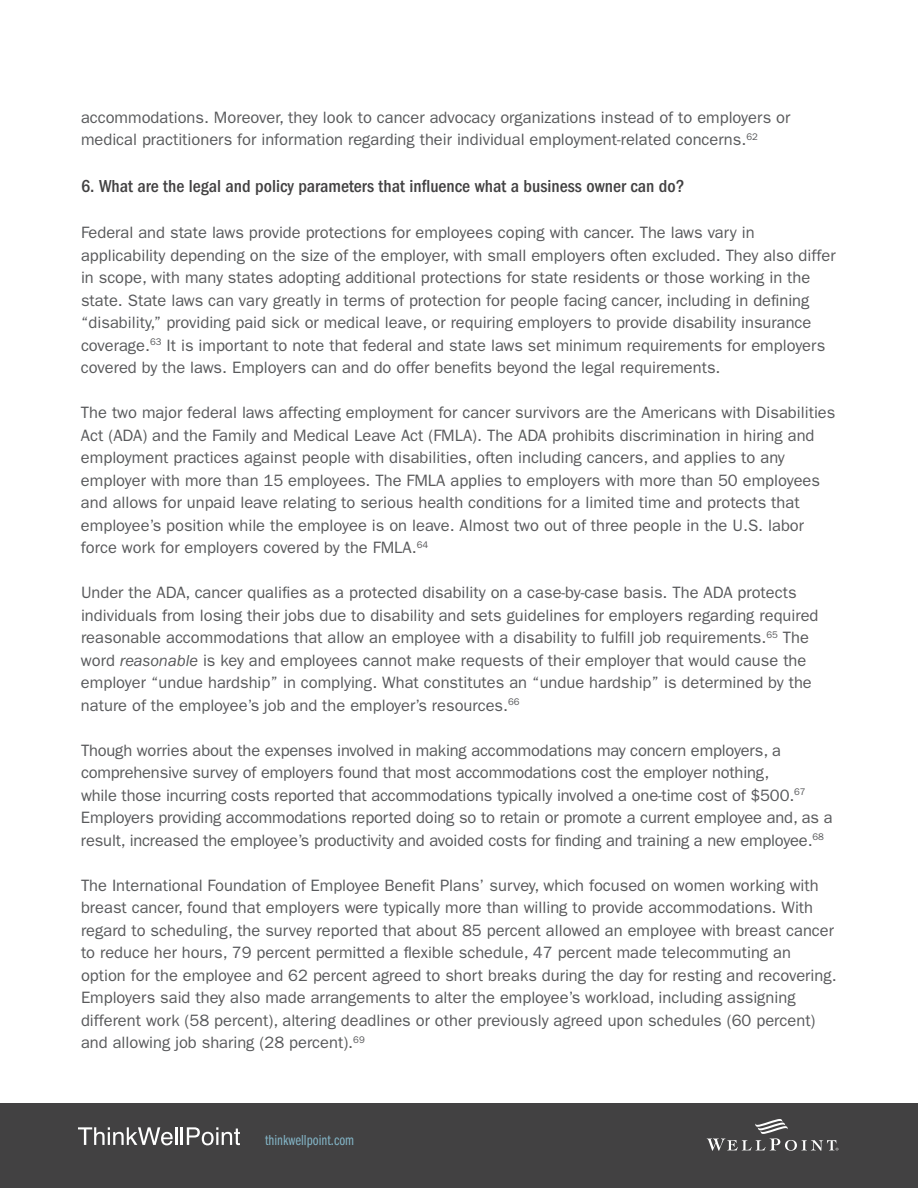
<style>
.page{position:relative;width:918px;height:1188px;background:#fff}
.page>*{position:absolute;margin:0;border:0;box-sizing:border-box;transform-origin:0 0}
.t1{font:500 condensed 18px "Franklin Gothic LT";color:#424142}
.t2{font:16.5px/22.5px "Franklin Gothic LT";color:#58595b}
.t3{font:15px "Franklin Gothic LT Book Cmpr";color:#83b5c7}
.s1{font-style:italic}
</style>
<div class="page">
<div style="left:0;top:1104px;width:918px;height:84px;background:#424142"></div>
<svg style="left:78px;top:1127px;width:95px;height:18px"></svg>
<hr style="left:175px;top:1127px;width:3px;height:18px;background:#fff">
<svg style="left:181px;top:1127px;width:59px;height:18px"></svg>
<svg style="left:707px;top:1119px;width:131px;height:32px"></svg>
<p class="t2" style="left:81px;top:106px;width:711px">accommodations. Moreover, they look to cancer advocacy organizations instead of to employers or medical practitioners for information regarding their individual employment-related concerns.<sup>62</sup></p>
<p class="t1" style="left:81px;top:175px;width:605px">6. What are the legal and policy parameters that influence what a business owner can do?</p>
<p class="t2" style="left:81px;top:221px;width:756px">Federal and state laws provide protections for employees coping with cancer. The laws vary in applicability depending on the size of the employer, with small employers often excluded. They also differ in scope, with many states adopting additional protections for state residents or those working in the state. State laws can vary greatly in terms of protection for people facing cancer, including in defining “disability,” providing paid sick or medical leave, or requiring employers to provide disability insurance coverage.<sup>63</sup> It is important to note that federal and state laws set minimum requirements for employers covered by the laws. Employers can and do offer benefits beyond the legal requirements.</p>
<p class="t2" style="left:81px;top:401px;width:756px">The two major federal laws affecting employment for cancer survivors are the Americans with Disabilities Act (ADA) and the Family and Medical Leave Act (FMLA). The ADA prohibits discrimination in hiring and employment practices against people with disabilities, often including cancers, and applies to any employer with more than 15 employees. The FMLA applies to employers with more than 50 employees and allows for unpaid leave relating to serious health conditions for a limited time and protects that employee’s position while the employee is on leave. Almost two out of three people in the U.S. labor force work for employers covered by the FMLA.<sup>64</sup></p>
<p class="t2" style="left:81px;top:581px;width:739px">Under the ADA, cancer qualifies as a protected disability on a case-by-case basis. The ADA protects individuals from losing their jobs due to disability and sets guidelines for employers regarding required reasonable accommodations that allow an employee with a disability to fulfill job requirements.<sup>65</sup> The word <span class="s1">reasonable</span> is key and employees cannot make requests of their employer that would cause the employer “undue hardship” in complying. What constitutes an “undue hardship” is determined by the nature of the employee’s job and the employer’s resources.<sup>66</sup></p>
<p class="t2" style="left:81px;top:739px;width:753px">Though worries about the expenses involved in making accommodations may concern employers, a comprehensive survey of employers found that most accommodations cost the employer nothing,<br>while those incurring costs reported that accommodations typically involved a one-time cost of $500.<sup>67<br></sup>Employers providing accommodations reported doing so to retain or promote a current employee and, as a result, increased the employee’s productivity and avoided costs for finding and training a new employee.<sup>68</sup></p>
<p class="t2" style="left:81px;top:874px;width:757px">The International Foundation of Employee Benefit Plans’ survey, which focused on women working with breast cancer, found that employers were typically more than willing to provide accommodations. With regard to scheduling, the survey reported that about 85 percent allowed an employee with breast cancer to reduce her hours, 79 percent permitted a flexible schedule, 47 percent made telecommuting an option for the employee and 62 percent agreed to short breaks during the day for resting and recovering.<br>Employers said they also made arrangements to alter the employee’s workload, including assigning different work (58 percent), altering deadlines or other previously agreed upon schedules (60 percent) and allowing job sharing (28 percent).<sup>69</sup></p>
<p class="t3" style="left:265px;top:1132px;width:91px">thinkwellpoint.com</p>
</div>
